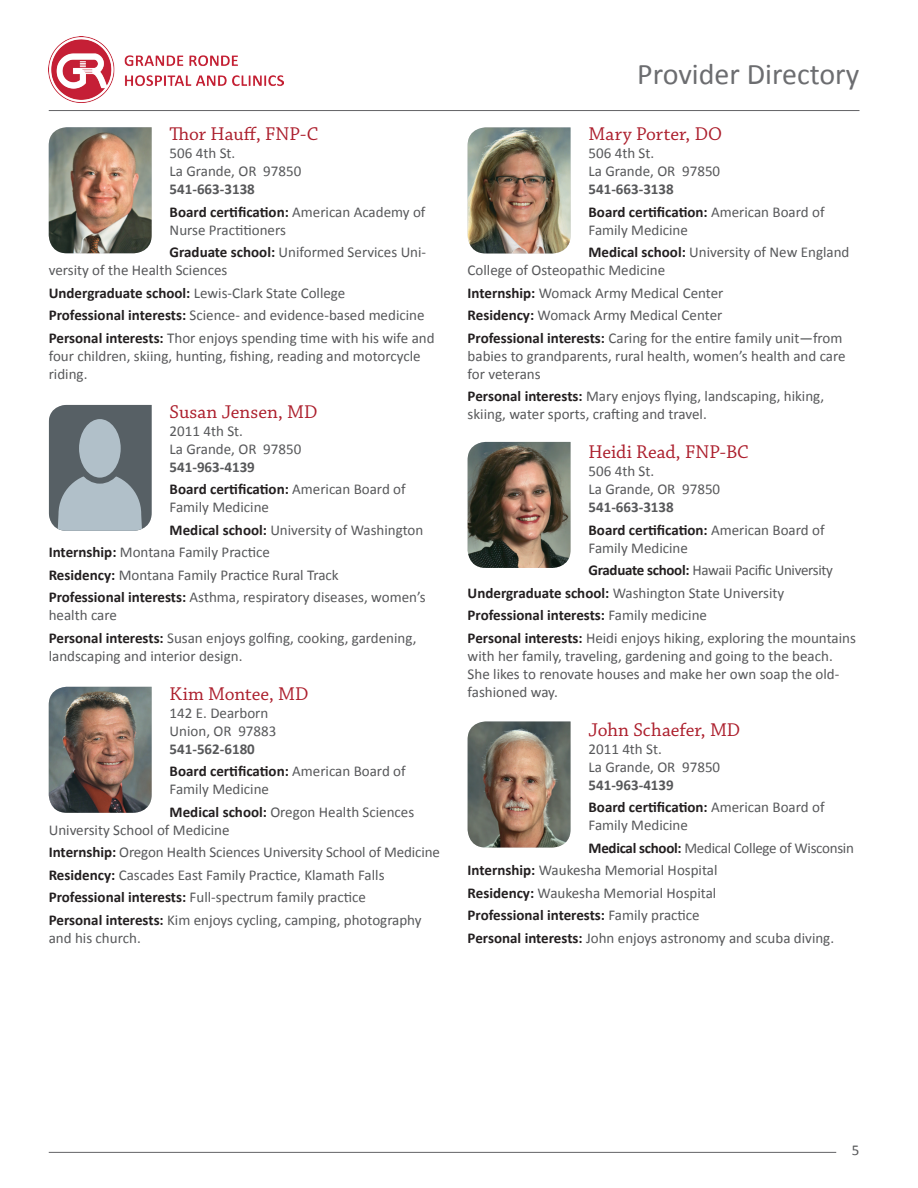
<style>
.page{position:relative;width:918px;height:1188px;background:#fff}
.page>*{position:absolute;margin:0;border:0;box-sizing:border-box;transform-origin:0 0}
.t1{font:30px "Calibri";color:#6c6d70}
.t2{font:19.5px "Chaparral Pro";color:#ac1e2c}
.t3{font:15px/22.5px "Calibri";color:#57585a}
.t4{font:700 15px/22.5px "Calibri";color:#231f20}
.t5{font:15px "Calibri";letter-spacing:-.02em;color:#57585a}
.s1{color:#57585a}
.s2{font-weight:400;color:#57585a}
.s3{font-weight:700;color:#231f20}
</style>
<div class="page">
<img style="left:49px;top:36px;width:234px;height:66px">
<hr style="left:49px;top:1152px;width:787px;height:1px;background:#636366">
<hr style="left:49px;top:110px;width:811px;height:1px;background:#636366">
<img style="left:468px;top:127px;width:103px;height:126px">
<img style="left:468px;top:442px;width:103px;height:126px">
<img style="left:468px;top:722px;width:103px;height:126px">
<img style="left:49px;top:127px;width:103px;height:126px">
<svg style="left:49px;top:405px;width:103px;height:126px;background:#7c878e"></svg>
<div style="left:76px;top:416px;width:48px;height:65px;background:#b1c0c9;border-radius:50%"></div>
<div style="left:73px;top:413px;width:54px;height:71px;border:6px solid #576065;border-radius:50%"></div>
<img style="left:49px;top:687px;width:103px;height:126px">
<h2 class="t2" style="left:170px;top:123px;width:150px">Thor Hauff, FNP-C</h2>
<p class="t3" style="left:170px;top:144px;width:133px;line-height:18px">506 4th St.<br>La Grande, OR 97850</p>
<p class="t4" style="left:170px;top:178px;width:257px"><span class="s1">541-663-3138<br></span>Board certification: <span class="s2">American Academy of</span></p>
<p class="t3" style="left:170px;top:218px;width:258px">Nurse Practitioners<br><span class="s3">Graduate school:</span> Uniformed Services Uni-</p>
<p class="t3" style="left:49px;top:259px;width:387px">versity of the Health Sciences<br><span class="s3">Undergraduate school:</span> Lewis-Clark State College<br><span class="s3">Professional interests:</span> Science- and evidence-based medicine <span class="s3">Personal interests:</span> Thor enjoys spending time with his wife and</p>
<p class="t3" style="left:49px;top:347px;width:374px;line-height:18px">four children, skiing, hunting, fishing, reading and motorcycle riding.</p>
<h2 class="t2" style="left:170px;top:401px;width:149px">Susan Jensen, MD</h2>
<p class="t3" style="left:170px;top:422px;width:133px;line-height:18px">2011 4th St.<br>La Grande, OR 97850</p>
<p class="t4" style="left:170px;top:455px;width:238px"><span class="s1">541-963-4139<br></span>Board certification: <span class="s2">American Board of</span></p>
<p class="t3" style="left:170px;top:496px;width:101px">Family Medicine</p>
<p class="t3" style="left:170px;top:518px;width:255px"><span class="s3">Medical school:</span> University of Washington</p>
<p class="t3" style="left:49px;top:541px;width:223px"><span class="s3">Internship:</span> Montana Family Practice</p>
<p class="t3" style="left:49px;top:563px;width:292px"><span class="s3">Residency:</span> Montana Family Practice Rural Track</p>
<p class="t3" style="left:49px;top:586px;width:379px"><span class="s3">Professional interests:</span> Asthma, respiratory diseases, women’s</p>
<p class="t3" style="left:49px;top:604px;width:369px">health care<br><span class="s3">Personal interests:</span> Susan enjoys golfing, cooking, gardening,</p>
<p class="t3" style="left:49px;top:644px;width:195px">landscaping and interior design.</p>
<h2 class="t2" style="left:170px;top:683px;width:140px">Kim Montee, MD</h2>
<p class="t3" style="left:170px;top:704px;width:108px;line-height:18px">142 E. Dearborn<br>Union, OR 97883</p>
<p class="t4" style="left:170px;top:737px;width:238px"><span class="s1">541-562-6180<br></span>Board certification: <span class="s2">American Board of</span></p>
<p class="t3" style="left:170px;top:778px;width:246px">Family Medicine<br><span class="s3">Medical school:</span> Oregon Health Sciences</p>
<p class="t3" style="left:49px;top:818px;width:393px">University School of Medicine<br><span class="s3">Internship:</span> Oregon Health Sciences University School of Medicine <span class="s3">Residency:</span> Cascades East Family Practice, Klamath Falls <span class="s3">Professional interests:</span> Full-spectrum family practice<br><span class="s3">Personal interests:</span> Kim enjoys cycling, camping, photography</p>
<p class="t3" style="left:49px;top:926px;width:94px">and his church.</p>
<h1 class="t1" style="left:637px;top:53px;width:224px">Provider Directory</h1>
<h2 class="t2" style="left:589px;top:123px;width:135px">Mary Porter, DO</h2>
<p class="t3" style="left:589px;top:144px;width:133px;line-height:18px">506 4th St.<br>La Grande, OR 97850</p>
<p class="t4" style="left:589px;top:178px;width:238px"><span class="s1">541-663-3138<br></span>Board certification: <span class="s2">American Board of</span></p>
<p class="t3" style="left:589px;top:218px;width:262px">Family Medicine<br><span class="s3">Medical school:</span> University of New England</p>
<p class="t3" style="left:468px;top:259px;width:376px">College of Osteopathic Medicine<br><span class="s3">Internship:</span> Womack Army Medical Center<br><span class="s3">Residency:</span> Womack Army Medical Center<br><span class="s3">Professional interests:</span> Caring for the entire family unit—from</p>
<p class="t3" style="left:468px;top:347px;width:380px;line-height:18px">babies to grandparents, rural health, women’s health and care for veterans</p>
<p class="t3" style="left:468px;top:387px;width:358px;line-height:18px"><span class="s3">Personal interests:</span> Mary enjoys flying, landscaping, hiking, skiing, water sports, crafting and travel.</p>
<h2 class="t2" style="left:589px;top:441px;width:162px">Heidi Read, FNP-BC</h2>
<p class="t3" style="left:589px;top:462px;width:133px;line-height:18px">506 4th St.<br>La Grande, OR 97850</p>
<p class="t4" style="left:589px;top:496px;width:238px"><span class="s1">541-663-3138<br></span>Board certification: <span class="s2">American Board of</span></p>
<p class="t3" style="left:589px;top:536px;width:101px">Family Medicine</p>
<p class="t5" style="left:589px;top:560px;width:246px"><span class="s3">Graduate school:</span> Hawaii Pacific University</p>
<p class="t3" style="left:468px;top:581px;width:318px"><span class="s3">Undergraduate school:</span> Washington State University</p>
<p class="t4" style="left:468px;top:604px;width:241px">Professional interests: <span class="s2">Family medicine</span></p>
<p class="t3" style="left:468px;top:626px;width:390px"><span class="s3">Personal interests:</span> Heidi enjoys hiking, exploring the mountains</p>
<p class="t3" style="left:468px;top:647px;width:373px;line-height:18px">with her family, traveling, gardening and going to the beach.<br>She likes to renovate houses and make her own soap the old&shy;fashioned way.</p>
<h2 class="t2" style="left:589px;top:719px;width:153px">John Schaefer, MD</h2>
<p class="t3" style="left:589px;top:740px;width:133px;line-height:18px">2011 4th St.<br>La Grande, OR 97850</p>
<p class="t4" style="left:589px;top:773px;width:238px"><span class="s1">541-963-4139<br></span>Board certification: <span class="s2">American Board of</span></p>
<p class="t3" style="left:589px;top:814px;width:101px">Family Medicine</p>
<p class="t5" style="left:589px;top:838px;width:267px"><span class="s3">Medical school:</span> Medical College of Wisconsin</p>
<p class="t3" style="left:468px;top:859px;width:251px"><span class="s3">Internship:</span> Waukesha Memorial Hospital</p>
<p class="t3" style="left:468px;top:881px;width:250px"><span class="s3">Residency:</span> Waukesha Memorial Hospital</p>
<p class="t4" style="left:468px;top:904px;width:234px">Professional interests: <span class="s2">Family practice</span></p>
<p class="t3" style="left:468px;top:926px;width:368px"><span class="s3">Personal interests:</span> John enjoys astronomy and scuba diving.</p>
<p class="t3" style="left:852px;top:1139px;width:9px">5</p>
</div>
